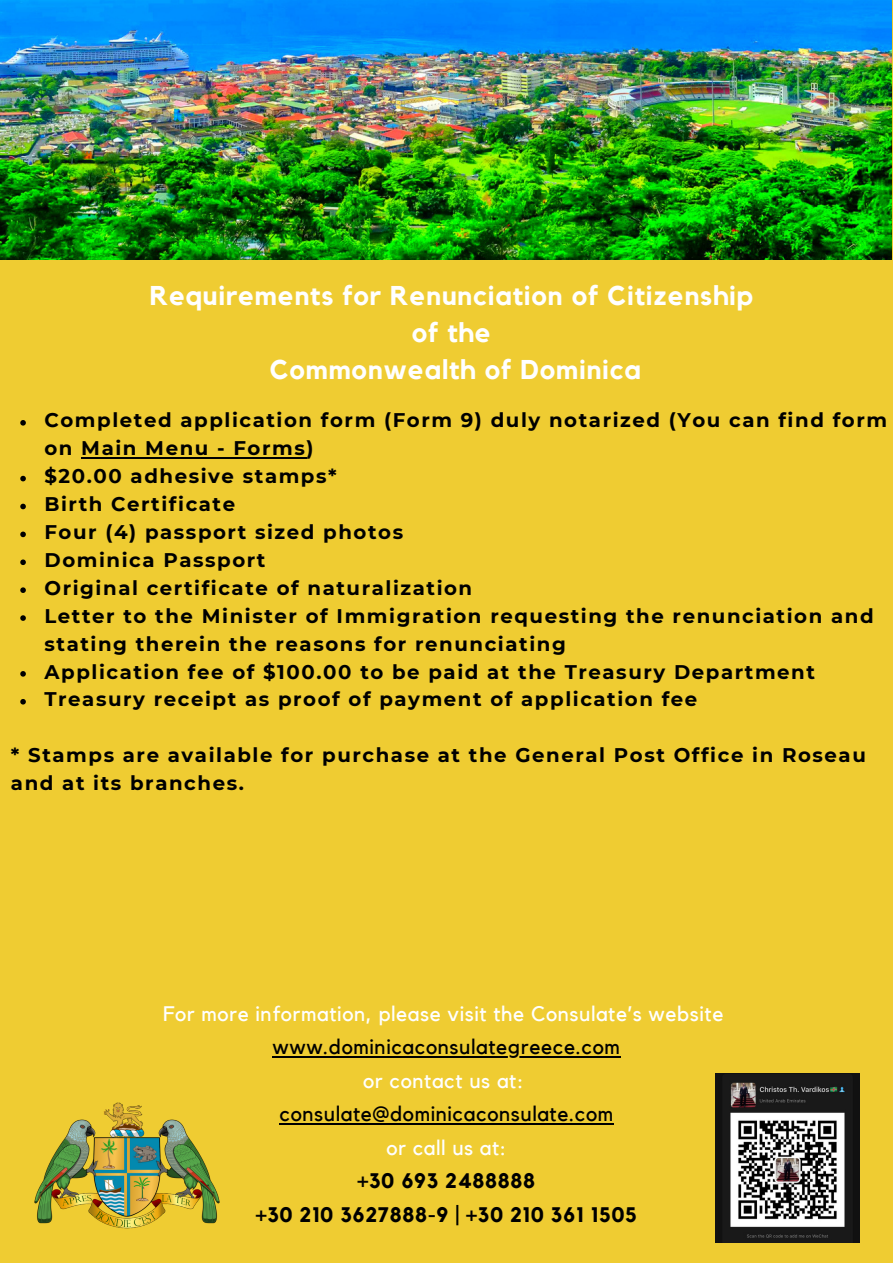
<style>
.page{position:relative;width:893px;height:1264px;background:#fff}
.page>*{position:absolute;margin:0;border:0;box-sizing:border-box;transform-origin:0 0}
.t1{font:700 27.15px/37.2px "Kollektif";letter-spacing:.03em;color:#fff;text-align:center}
.t2{font:21px "Kollektif";letter-spacing:.03em;color:#fff}
.t3{font:21px "Kollektif";letter-spacing:.03em;color:#000}
.t4{font:700 21px/33.5px "Kollektif";letter-spacing:.03em;color:#000;text-align:center}
.t5{font:700 19.65px/27.9px "Montserrat";letter-spacing:.08em;color:#000}
</style>
<div class="page">
<div style="left:0;top:0;width:892px;height:1262px;background:#efcc32"></div>
<hr style="left:272px;top:1056px;width:348px;height:1px;background:#000">
<hr style="left:279px;top:1122px;width:151px;height:2px;background:#000">
<hr style="left:430px;top:1122px;width:183px;height:2px;background:#000">
<img style="left:0;top:0;width:891px;height:260px">
<img style="left:34px;top:1102px;width:186px;height:127px">
<img style="left:715px;top:1073px;width:144px;height:169px">
<svg style="left:20px;top:420px;width:6px;height:5px"></svg>
<hr style="left:81px;top:457px;width:225px;height:2px;background:#000">
<svg style="left:20px;top:476px;width:6px;height:5px"></svg>
<svg style="left:20px;top:503px;width:6px;height:6px"></svg>
<svg style="left:20px;top:531px;width:6px;height:6px"></svg>
<svg style="left:20px;top:559px;width:6px;height:6px"></svg>
<svg style="left:20px;top:587px;width:6px;height:6px"></svg>
<svg style="left:20px;top:615px;width:6px;height:6px"></svg>
<svg style="left:20px;top:671px;width:6px;height:5px"></svg>
<svg style="left:20px;top:699px;width:6px;height:5px"></svg>
<h1 class="t1" style="left:150px;top:278px;width:604px">Requirements for Renunciation of Citizenship of the<br>Commonwealth of Dominica</h1>
<p class="t5" style="left:44px;top:406px;width:844px">Completed application form (Form 9) duly notarized (You can find form on Main Menu - Forms)<br>$20.00 adhesive stamps*<br>Birth Certificate<br>Four (4) passport sized photos<br>Dominica Passport<br>Original certificate of naturalization<br>Letter to the Minister of Immigration requesting the renunciation and stating therein the reasons for renunciating<br>Application fee of $100.00 to be paid at the Treasury Department Treasury receipt as proof of payment of application fee</p>
<p class="t5" style="left:11px;top:741px;width:856px">* Stamps are available for purchase at the General Post Office in Roseau and at its branches.</p>
<p class="t2" style="left:163px;top:1003px;width:562px">For more information, please visit the Consulate’s website</p>
<p class="t3" style="left:272px;top:1037px;width:349px">www.dominicaconsulategreece.com</p>
<p class="t2" style="left:363px;top:1070px;width:162px">or contact us at:</p>
<p class="t3" style="left:279px;top:1104px;width:335px">consulate@dominicaconsulate.com</p>
<p class="t2" style="left:386px;top:1137px;width:121px">or call us at:</p>
<p class="t4" style="left:256px;top:1164px;width:382px">+30 693 2488888<br>+30 210 3627888-9 | +30 210 361 1505</p>
</div>
